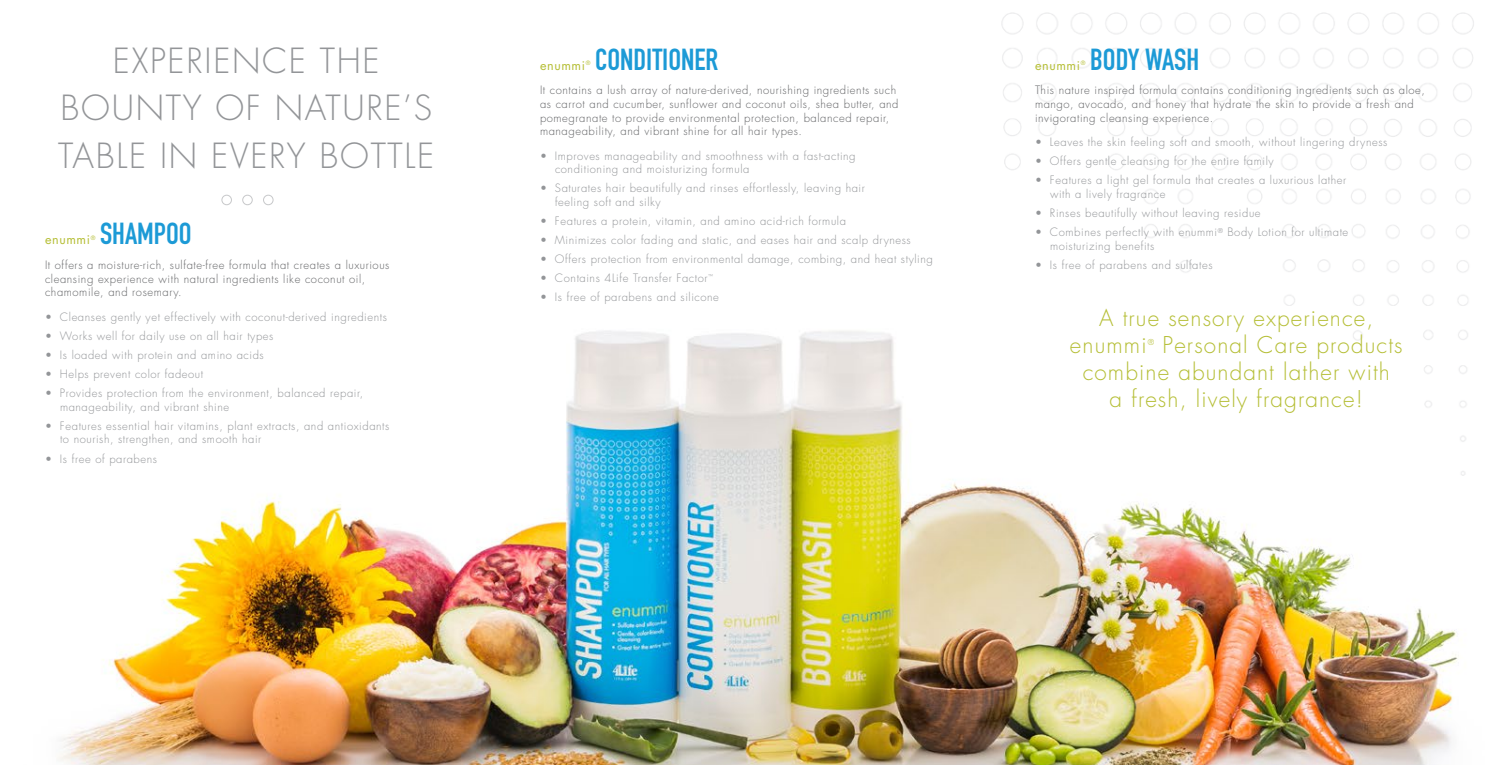
<style>
.page{position:relative;width:1485px;height:765px;background:#fff}
.page>*{position:absolute;margin:0;border:0;box-sizing:border-box;transform-origin:0 0}
.t1{font:300 33.75px/47.5px "Futura Std";letter-spacing:.05em;color:#939598;text-align:center}
.t2{font:30px "DIN Engschrift Std";color:#1c9ad6}
.t3{font:300 22.5px/27px "Futura Std";letter-spacing:.05em;color:#b5be35}
.t4{font:12.5px "Futura Std";letter-spacing:.05em;color:#b5be35}
.t5{font:300 11.25px/13.5px "Futura Std";letter-spacing:.05em;color:#939598}
.t6{font:300 11.25px/13.5px "Futura Std";letter-spacing:.05em;color:#636466}
.t7{font:300 8px "Futura Std";color:#b5be35}
</style>
<div class="page">
<img style="left:58px;top:194px;width:932px;height:571px">
<img style="left:990px;top:12px;width:484px;height:753px">
<div style="left:222px;top:195px;width:10px;height:10px;border:1px solid #c7c8ca;border-radius:50%"></div>
<div style="left:242px;top:195px;width:11px;height:10px;border:1px solid #c7c8ca;border-radius:50%"></div>
<div style="left:263px;top:195px;width:10px;height:10px;border:1px solid #c7c8ca;border-radius:50%"></div>
<p class="t1" style="left:58px;top:38px;width:378px">EXPERIENCE THE<br>BOUNTY OF NATURE’S<br>TABLE IN EVERY BOTTLE</p>
<p class="t2" style="left:100px;top:216px;width:93px">SHAMPOO</p>
<p class="t6" style="left:45px;top:259px;width:346px">It offers a moisture-rich, sulfate-free formula that creates a luxurious cleansing experience with natural ingredients like coconut oil, chamomile, and rosemary.</p>
<p class="t5" style="left:45px;top:310px;width:343px">• Cleanses gently yet effectively with coconut-derived ingredients</p>
<p class="t5" style="left:45px;top:329px;width:230px">• Works well for daily use on all hair types</p>
<p class="t5" style="left:45px;top:349px;width:220px">• Is loaded with protein and amino acids</p>
<p class="t5" style="left:45px;top:368px;width:160px">• Helps prevent color fadeout</p>
<p class="t5" style="left:60px;top:387px;width:305px;text-indent:-15px">• Provides protection from the environment, balanced repair, manageability, and vibrant shine</p>
<p class="t5" style="left:60px;top:419px;width:331px;text-indent:-15px">• Features essential hair vitamins, plant extracts, and antioxidants to nourish, strengthen, and smooth hair</p>
<p class="t5" style="left:45px;top:452px;width:114px">• Is free of parabens</p>
<p class="t4" style="left:45px;top:232px;width:52px">enummi<sup>®</sup></p>
<p class="t2" style="left:595px;top:42px;width:125px">CONDITIONER</p>
<p class="t6" style="left:540px;top:84px;width:360px">It contains a lush array of nature-derived, nourishing ingredients such as carrot and cucumber, sunflower and coconut oils, shea butter, and pomegranate to provide environmental protection, balanced repair, manageability, and vibrant shine for all hair types.</p>
<p class="t5" style="left:555px;top:149px;width:302px;text-indent:-15px">• Improves manageability and smoothness with a fast-acting conditioning and moisturizing formula</p>
<p class="t5" style="left:555px;top:182px;width:311px;text-indent:-15px">• Saturates hair beautifully and rinses effortlessly, leaving hair feeling soft and silky</p>
<p class="t5" style="left:540px;top:214px;width:307px">• Features a protein, vitamin, and amino acid-rich formula</p>
<p class="t5" style="left:540px;top:234px;width:372px">• Minimizes color fading and static, and eases hair and scalp dryness</p>
<p class="t5" style="left:540px;top:253px;width:394px">• Offers protection from environmental damage, combing, and heat styling</p>
<p class="t5" style="left:540px;top:272px;width:175px">• Contains 4Life Transfer Factor<sup>™</sup></p>
<p class="t5" style="left:540px;top:291px;width:181px">• Is free of parabens and silicone</p>
<p class="t4" style="left:540px;top:57px;width:52px">enummi<sup>®</sup></p>
<p class="t2" style="left:1090px;top:42px;width:111px">BODY WASH</p>
<p class="t6" style="left:1035px;top:84px;width:392px">This nature inspired formula contains conditioning ingredients such as aloe, mango, avocado, and honey that hydrate the skin to provide a fresh and invigorating cleansing experience.</p>
<p class="t5" style="left:1035px;top:136px;width:354px">• Leaves the skin feeling soft and smooth, without lingering dryness</p>
<p class="t5" style="left:1035px;top:155px;width:240px">• Offers gentle cleansing for the entire family</p>
<p class="t5" style="left:1050px;top:174px;width:298px;text-indent:-15px">• Features a light gel formula that creates a luxurious lather with a lively fragrance</p>
<p class="t5" style="left:1035px;top:207px;width:227px">• Rinses beautifully without leaving residue</p>
<p class="t5" style="left:1050px;top:226px;width:300px;text-indent:-15px">• Combines perfectly with enummi<sup>®</sup> Body Lotion for ultimate moisturizing benefits</p>
<p class="t5" style="left:1035px;top:258px;width:179px">• Is free of parabens and sulfates</p>
<p class="t4" style="left:1035px;top:57px;width:52px">enummi<sup>®</sup></p>
<p class="t3" style="left:1070px;top:305px;width:305px;text-indent:29px">A true sensory experience, enummi</p>
<p class="t7" style="left:1148px;top:337px;width:8px">®</p>
<p class="t3" style="left:1163px;top:332px;width:241px">Personal Care products</p>
<p class="t3" style="left:1083px;top:359px;width:309px">combine abundant lather with</p>
<p class="t3" style="left:1110px;top:386px;width:255px">a fresh, lively fragrance!</p>
</div>
